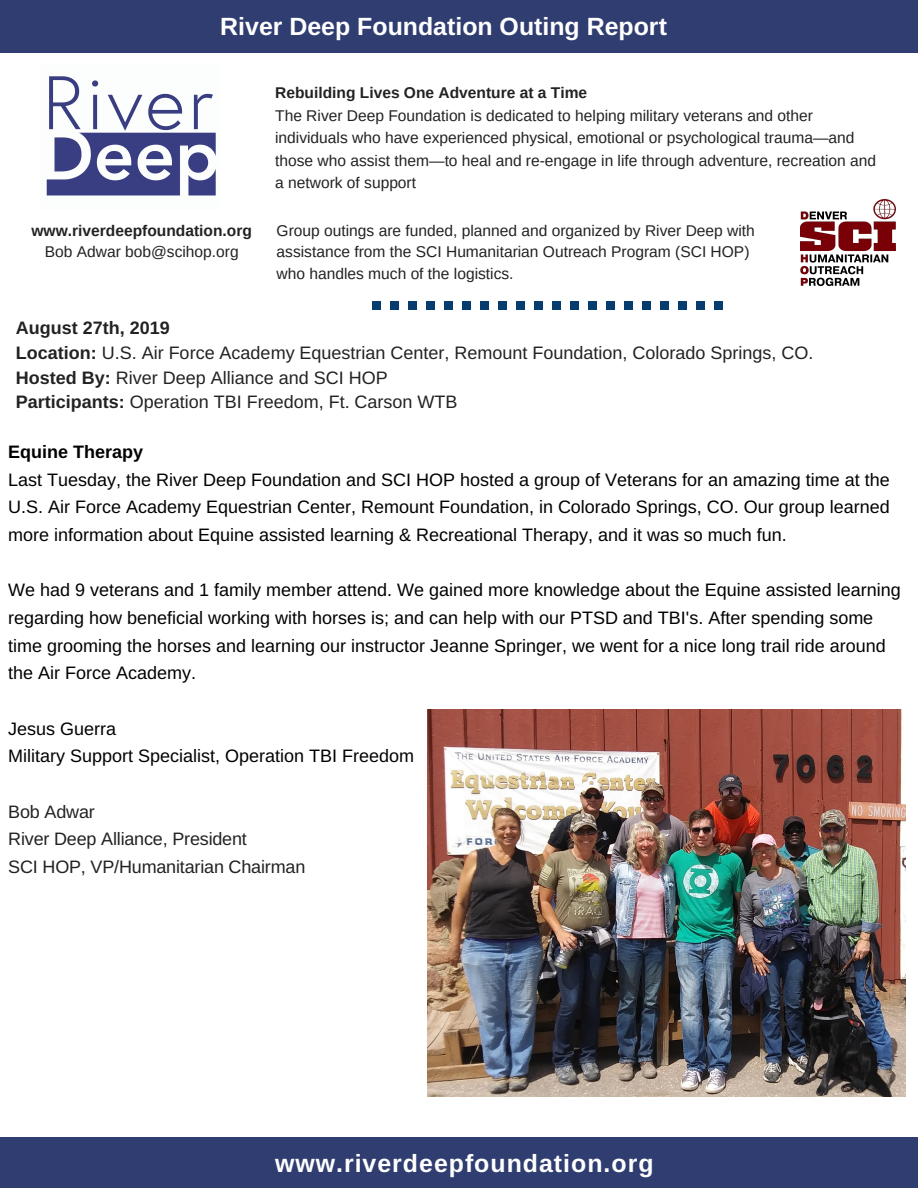
<style>
.page{position:relative;width:918px;height:1188px;background:#fff}
.page>*{position:absolute;margin:0;border:0;box-sizing:border-box;transform-origin:0 0}
.t1{font:700 24.9px "Arimo";color:#fff}
.t2{font:700 24.9px "Arimo";letter-spacing:.04em;color:#fff}
.t3{font:18px/27.8px "Arimo";color:#000}
.t4{font:18px/24.8px "Arimo";color:#222}
.t5{font:700 18px "Arimo";color:#000}
.t6{font:15.6px/22.5px "Arimo";color:#222}
.t7{font:700 15.6px "Arimo";color:#222}
.s1{font-weight:700}
</style>
<div class="page">
<img style="left:46px;top:76px;width:170px;height:120px">
<img style="left:800px;top:199px;width:96px;height:87px">
<div style="left:0;top:0;width:918px;height:53px;background:#303d70"></div>
<div style="left:714px;top:302px;width:9px;height:8px;background:#073c6f"></div>
<div style="left:696px;top:302px;width:9px;height:8px;background:#073c6f"></div>
<div style="left:678px;top:302px;width:9px;height:8px;background:#073c6f"></div>
<div style="left:642px;top:302px;width:9px;height:8px;background:#073c6f"></div>
<div style="left:624px;top:302px;width:9px;height:8px;background:#073c6f"></div>
<div style="left:660px;top:302px;width:9px;height:8px;background:#073c6f"></div>
<div style="left:606px;top:302px;width:9px;height:8px;background:#073c6f"></div>
<div style="left:408px;top:302px;width:9px;height:8px;background:#073c6f"></div>
<div style="left:426px;top:302px;width:9px;height:8px;background:#073c6f"></div>
<div style="left:444px;top:302px;width:9px;height:8px;background:#073c6f"></div>
<div style="left:390px;top:302px;width:9px;height:8px;background:#073c6f"></div>
<div style="left:372px;top:302px;width:9px;height:8px;background:#073c6f"></div>
<div style="left:480px;top:302px;width:9px;height:8px;background:#073c6f"></div>
<div style="left:534px;top:302px;width:9px;height:8px;background:#073c6f"></div>
<div style="left:552px;top:302px;width:9px;height:8px;background:#073c6f"></div>
<div style="left:570px;top:302px;width:9px;height:8px;background:#073c6f"></div>
<div style="left:498px;top:302px;width:9px;height:8px;background:#073c6f"></div>
<div style="left:588px;top:302px;width:9px;height:8px;background:#073c6f"></div>
<div style="left:516px;top:302px;width:9px;height:8px;background:#073c6f"></div>
<div style="left:462px;top:302px;width:9px;height:8px;background:#073c6f"></div>
<div style="left:0;top:1137px;width:918px;height:51px;background:#303d70"></div>
<img style="left:428px;top:709px;width:478px;height:387px">
<h1 class="t1" style="left:220px;top:12px;width:448px">River Deep Foundation Outing Report</h1>
<p class="t7" style="left:32px;top:222px;width:222px">www.riverdeepfoundation.org</p>
<p class="t6" style="left:45px;top:240px;width:195px">Bob Adwar bob@scihop.org</p>
<p class="t7" style="left:275px;top:84px;width:314px">Rebuilding Lives One Adventure at a Time</p>
<p class="t6" style="left:275px;top:104px;width:603px">The River Deep Foundation is dedicated to helping military veterans and other individuals who have experienced physical, emotional or psychological trauma—and those who assist them—to heal and re-engage in life through adventure, recreation and a network of support</p>
<p class="t6" style="left:277px;top:220px;width:480px;line-height:21.3px">Group outings are funded, planned and organized by River Deep with assistance from the SCI Humanitarian Outreach Program (SCI HOP) who handles much of the logistics.</p>
<p class="t4" style="left:16px;top:315px;width:799px"><span class="s1">August 27th, 2019<br>Location:</span> U.S. Air Force Academy Equestrian Center, Remount Foundation, Colorado Springs, CO.<br><span class="s1">Hosted By:</span> River Deep Alliance and SCI HOP<br><span class="s1">Participants:</span> Operation TBI Freedom, Ft. Carson WTB</p>
<p class="t5" style="left:8px;top:442px;width:136px">Equine Therapy</p>
<p class="t3" style="left:8px;top:465px;width:883px;text-align:justify">Last Tuesday, the River Deep Foundation and SCI HOP hosted a group of Veterans for an amazing time at the U.S. Air Force Academy Equestrian Center, Remount Foundation, in Colorado Springs, CO. Our group learned more information about Equine assisted learning &amp; Recreational Therapy, and it was so much fun.</p>
<p class="t3" style="left:8px;top:576px;width:894px">We had 9 veterans and 1 family member attend. We gained more knowledge about the Equine assisted learning regarding how beneficial working with horses is; and can help with our PTSD and TBI's. After spending some time grooming the horses and learning our instructor Jeanne Springer, we went for a nice long trail ride around the Air Force Academy.</p>
<p class="t3" style="left:8px;top:715px;width:407px">Jesus Guerra<br>Military Support Specialist, Operation TBI Freedom</p>
<p class="t4" style="left:8px;top:798px;width:299px;line-height:27.8px">Bob Adwar<br>River Deep Alliance, President<br>SCI HOP, VP/Humanitarian Chairman</p>
<h1 class="t2" style="left:275px;top:1149px;width:380px">www.riverdeepfoundation.org</h1>
</div>
